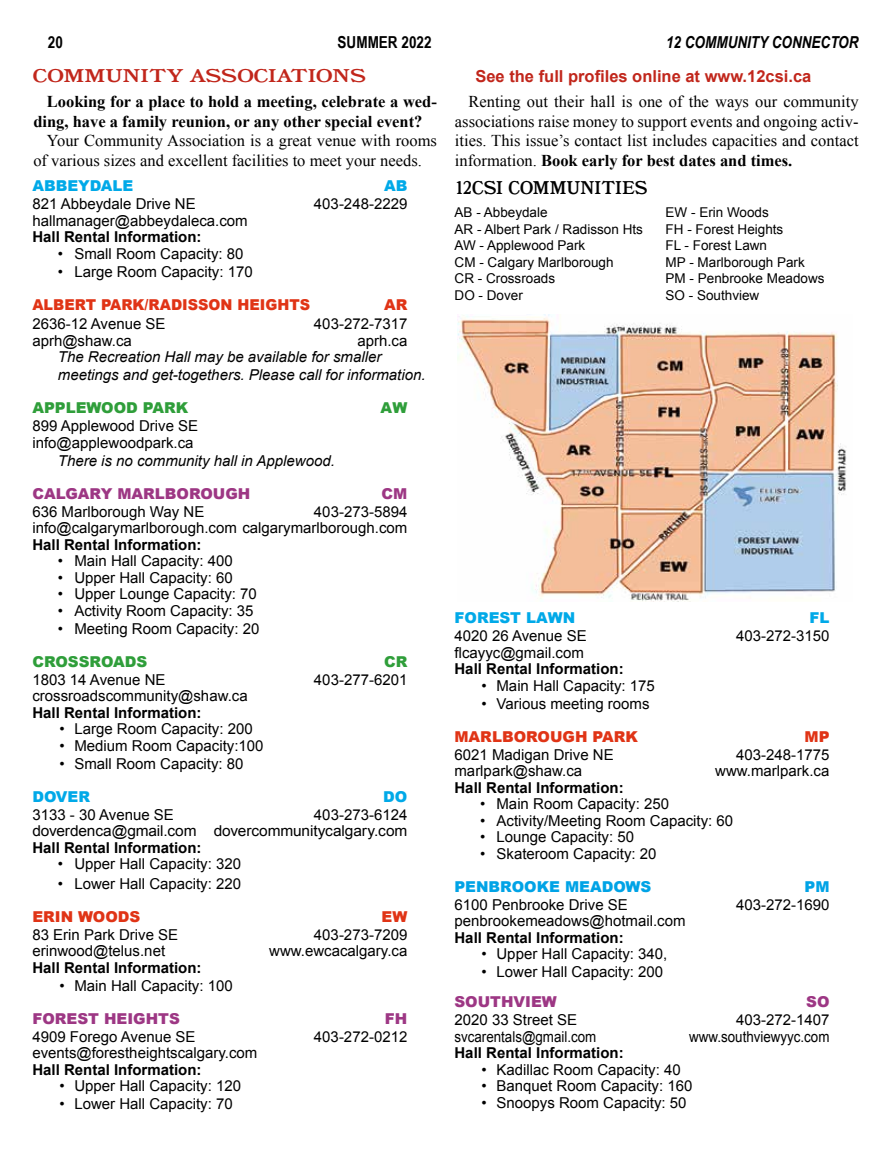
<style>
.page{position:relative;width:891px;height:1161px;background:#fff}
.page>*{position:absolute;margin:0;border:0;box-sizing:border-box;transform-origin:0 0}
.t1{font:16.5px/19.5px "Times New Roman";color:#000}
.t2{font:700 16.5px/19.5px "Times New Roman";color:#000}
.t3{font:700 16.5px "Arial";color:#c1261b}
.t4{font:16.5px "Bookman JF Pro";color:#c1261b;scale:1.25 1}
.t5{font:italic 700 16.5px "Arial Narrow";color:#000}
.t6{font:16.5px "Bookman JF Pro";color:#000}
.t7{font:700 16.5px "Arial Narrow";color:#000}
.t8{font:15px/16.5px "Arial";color:#000;text-align:right}
.t9{font:700 15px "Arial";color:#000}
.t10{font:italic 15px/18px "Arial";color:#000}
.t11{font:900 15px "Arial";color:#9d3784}
.t12{font:15px "Arial";color:#000;scale:.89 1}
.t13{font:900 15px "Arial";color:#00a9e8}
.t14{font:900 15px "Arial";color:#e03416}
.t15{font:900 15px "Arial";color:#2f9e3a}
.t16{font:900 15px "Arial";color:#e03416;scale:.96 1}
.t17{font:900 15px "Arial";color:#00a3e6}
.t18{font:13.5px/16.5px "Arial";color:#000}
.s1{font-weight:700}
</style>
<div class="page">
<img style="left:458px;top:314px;width:389px;height:288px">
<p class="t7" style="left:48px;top:29px;width:17px">20</p>
<p class="t7" style="left:338px;top:29px;width:95px">SUMMER 2022</p>
<p class="t5" style="left:666px;top:29px;width:194px">12 COMMUNITY CONNECTOR</p>
<p class="t4" style="left:33px;top:67px;width:268px">COMMUNITY ASSOCIATIONS</p>
<p class="t3" style="left:475px;top:65px;width:337px">See the full profiles online at www.12csi.ca</p>
<p class="t2" style="left:33px;top:91px;width:405px;text-indent:13px">Looking for a place to hold a meeting, celebrate a wed&shy;ding, have a family reunion, or any other special event?</p>
<p class="t1" style="left:33px;top:131px;width:405px;text-indent:13px">Your Community Association is a great venue with rooms of various sizes and excellent facilities to meet your needs.</p>
<p class="t13" style="left:32px;top:175px;width:103px">ABBEYDALE</p>
<p class="t13" style="left:384px;top:175px;width:25px">AB</p>
<p class="t8" style="left:32px;top:196px;width:165px">821 Abbeydale Drive NE</p>
<p class="t8" style="left:314px;top:196px;width:95px">403-248-2229</p>
<p class="t8" style="left:32px;top:212px;width:217px">hallmanager@abbeydaleca.com</p>
<p class="t9" style="left:32px;top:227px;width:171px">Hall Rental Information:</p>
<p class="t8" style="left:58px;top:245px;width:187px">• Small Room Capacity: 80</p>
<p class="t8" style="left:58px;top:263px;width:196px">• Large Room Capacity: 170</p>
<p class="t16" style="left:32px;top:294px;width:291px">ALBERT PARK/RADISSON HEIGHTS</p>
<p class="t14" style="left:384px;top:294px;width:25px">AR</p>
<p class="t8" style="left:32px;top:316px;width:135px">2636-12 Avenue SE</p>
<p class="t8" style="left:314px;top:316px;width:95px">403-272-7317</p>
<p class="t8" style="left:32px;top:332px;width:101px">aprh@shaw.ca</p>
<p class="t8" style="left:357px;top:332px;width:52px">aprh.ca</p>
<p class="t10" style="left:58px;top:348px;width:369px">The Recreation Hall may be available for smaller meetings and get-togethers. Please call for information.</p>
<p class="t15" style="left:32px;top:397px;width:157px">APPLEWOOD PARK</p>
<p class="t15" style="left:381px;top:397px;width:28px">AW</p>
<p class="t8" style="left:32px;top:418px;width:167px;text-align:left">899 Applewood Drive SE info@applewoodpark.ca</p>
<p class="t10" style="left:58px;top:452px;width:279px">There is no community hall in Applewood.</p>
<p class="t11" style="left:32px;top:483px;width:219px">CALGARY MARLBOROUGH</p>
<p class="t11" style="left:382px;top:483px;width:27px">CM</p>
<p class="t8" style="left:32px;top:503px;width:174px">636 Marlborough Way NE</p>
<p class="t8" style="left:32px;top:503px;width:376px">403-273-5894<br>info@calgarymarlborough.com calgarymarlborough.com</p>
<p class="t9" style="left:32px;top:535px;width:171px">Hall Rental Information:</p>
<p class="t8" style="left:58px;top:553px;width:176px">• Main Hall Capacity: 400</p>
<p class="t8" style="left:58px;top:569px;width:176px">• Upper Hall Capacity: 60</p>
<p class="t8" style="left:58px;top:586px;width:201px">• Upper Lounge Capacity: 70</p>
<p class="t8" style="left:58px;top:602px;width:197px">• Activity Room Capacity: 35</p>
<p class="t8" style="left:58px;top:620px;width:203px">• Meeting Room Capacity: 20</p>
<p class="t15" style="left:32px;top:651px;width:116px">CROSSROADS</p>
<p class="t15" style="left:384px;top:651px;width:25px">CR</p>
<p class="t8" style="left:32px;top:671px;width:135px">1803 14 Avenue NE</p>
<p class="t8" style="left:314px;top:671px;width:95px">403-277-6201</p>
<p class="t8" style="left:32px;top:688px;width:217px">crossroadscommunity@shaw.ca</p>
<p class="t9" style="left:32px;top:703px;width:171px">Hall Rental Information:</p>
<p class="t8" style="left:59px;top:721px;width:195px">• Large Room Capacity: 200</p>
<p class="t8" style="left:59px;top:737px;width:206px">• Medium Room Capacity:100</p>
<p class="t8" style="left:59px;top:755px;width:186px">• Small Room Capacity: 80</p>
<p class="t13" style="left:32px;top:786px;width:59px">DOVER</p>
<p class="t13" style="left:383px;top:786px;width:26px">DO</p>
<p class="t8" style="left:32px;top:806px;width:143px">3133 - 30 Avenue SE</p>
<p class="t8" style="left:32px;top:806px;width:376px">403-273-6124<br>doverdenca@gmail.com dovercommunitycalgary.com</p>
<p class="t9" style="left:32px;top:838px;width:171px">Hall Rental Information:</p>
<p class="t8" style="left:58px;top:856px;width:185px">• Upper Hall Capacity: 320</p>
<p class="t8" style="left:58px;top:875px;width:185px">• Lower Hall Capacity: 220</p>
<p class="t14" style="left:32px;top:906px;width:110px">ERIN WOODS</p>
<p class="t14" style="left:382px;top:906px;width:27px">EW</p>
<p class="t8" style="left:32px;top:926px;width:147px">83 Erin Park Drive SE</p>
<p class="t8" style="left:314px;top:926px;width:95px">403-273-7209</p>
<p class="t8" style="left:32px;top:943px;width:134px">erinwood@telus.net</p>
<p class="t8" style="left:269px;top:943px;width:140px">www.ewcacalgary.ca</p>
<p class="t9" style="left:32px;top:958px;width:171px">Hall Rental Information:</p>
<p class="t8" style="left:59px;top:977px;width:175px">• Main Hall Capacity: 100</p>
<p class="t11" style="left:32px;top:1008px;width:149px">FOREST HEIGHTS</p>
<p class="t11" style="left:385px;top:1008px;width:24px">FH</p>
<p class="t8" style="left:32px;top:1028px;width:165px">4909 Forego Avenue SE</p>
<p class="t8" style="left:314px;top:1028px;width:95px">403-272-0212</p>
<p class="t8" style="left:32px;top:1045px;width:227px">events@forestheightscalgary.com</p>
<p class="t9" style="left:32px;top:1060px;width:171px">Hall Rental Information:</p>
<p class="t8" style="left:59px;top:1078px;width:183px">• Upper Hall Capacity: 120</p>
<p class="t8" style="left:59px;top:1096px;width:175px">• Lower Hall Capacity: 70</p>
<p class="t1" style="left:455px;top:92px;width:405px;text-align:justify;text-indent:13px">Renting out their hall is one of the ways our community associations raise money to support events and ongoing activ&shy;ities. This issue’s contact list includes capacities and contact information. <span class="s1">Book early for best dates and times.</span></p>
<p class="t18" style="left:455px;top:204px;width:190px">AB - Abbeydale<br>AR - Albert Park / Radisson Hts<br>AW - Applewood Park<br>CM - Calgary Marlborough<br>CR - Crossroads<br>DO - Dover</p>
<p class="t18" style="left:666px;top:204px;width:161px">EW - Erin Woods<br>FH - Forest Heights<br>FL - Forest Lawn<br>MP - Marlborough Park<br>PM - Penbrooke Meadows<br>SO - Southview</p>
<p class="t6" style="left:456px;top:178px;width:193px">12CSI COMMUNITIES</p>
<p class="t13" style="left:454px;top:607px;width:122px">FOREST LAWN</p>
<p class="t13" style="left:809px;top:607px;width:22px">FL</p>
<p class="t8" style="left:454px;top:628px;width:134px">4020 26 Avenue SE</p>
<p class="t8" style="left:736px;top:628px;width:95px">403-272-3150</p>
<p class="t8" style="left:455px;top:645px;width:131px">flcayyc@gmail.com</p>
<p class="t9" style="left:455px;top:659px;width:171px">Hall Rental Information:</p>
<p class="t8" style="left:482px;top:678px;width:175px">• Main Hall Capacity: 175</p>
<p class="t8" style="left:482px;top:696px;width:170px">• Various meeting rooms</p>
<p class="t14" style="left:455px;top:726px;width:185px">MARLBOROUGH PARK</p>
<p class="t14" style="left:805px;top:726px;width:26px">MP</p>
<p class="t8" style="left:454px;top:747px;width:161px">6021 Madigan Drive NE</p>
<p class="t8" style="left:736px;top:747px;width:95px">403-248-1775</p>
<p class="t8" style="left:454px;top:763px;width:129px">marlpark@shaw.ca</p>
<p class="t8" style="left:715px;top:763px;width:116px">www.marlpark.ca</p>
<p class="t9" style="left:454px;top:778px;width:171px">Hall Rental Information:</p>
<p class="t8" style="left:480px;top:796px;width:191px">• Main Room Capacity: 250</p>
<p class="t8" style="left:480px;top:813px;width:255px">• Activity/Meeting Room Capacity: 60</p>
<p class="t8" style="left:480px;top:829px;width:156px">• Lounge Capacity: 50</p>
<p class="t8" style="left:480px;top:846px;width:178px">• Skateroom Capacity: 20</p>
<p class="t17" style="left:455px;top:876px;width:198px">PENBROOKE MEADOWS</p>
<p class="t17" style="left:805px;top:876px;width:26px">PM</p>
<p class="t8" style="left:454px;top:897px;width:175px">6100 Penbrooke Drive SE</p>
<p class="t8" style="left:736px;top:897px;width:95px">403-272-1690</p>
<p class="t8" style="left:455px;top:913px;width:233px">penbrookemeadows@hotmail.com</p>
<p class="t9" style="left:455px;top:928px;width:171px">Hall Rental Information:</p>
<p class="t8" style="left:482px;top:946px;width:187px">• Upper Hall Capacity: 340,</p>
<p class="t8" style="left:482px;top:964px;width:183px">• Lower Hall Capacity: 200</p>
<p class="t11" style="left:455px;top:991px;width:104px">SOUTHVIEW</p>
<p class="t11" style="left:806px;top:991px;width:25px">SO</p>
<p class="t8" style="left:454px;top:1012px;width:124px">2020 33 Street SE</p>
<p class="t8" style="left:736px;top:1012px;width:95px">403-272-1407</p>
<p class="t12" style="left:454px;top:1027px;width:161px">svcarentals@gmail.com</p>
<p class="t12" style="left:689px;top:1027px;width:159px">www.southviewyyc.com</p>
<p class="t9" style="left:454px;top:1043px;width:171px">Hall Rental Information:</p>
<p class="t8" style="left:482px;top:1062px;width:201px">• Kadillac Room Capacity: 40</p>
<p class="t8" style="left:482px;top:1078px;width:212px">• Banquet Room Capacity: 160</p>
<p class="t8" style="left:482px;top:1095px;width:207px">• Snoopys Room Capacity: 50</p>
</div>
